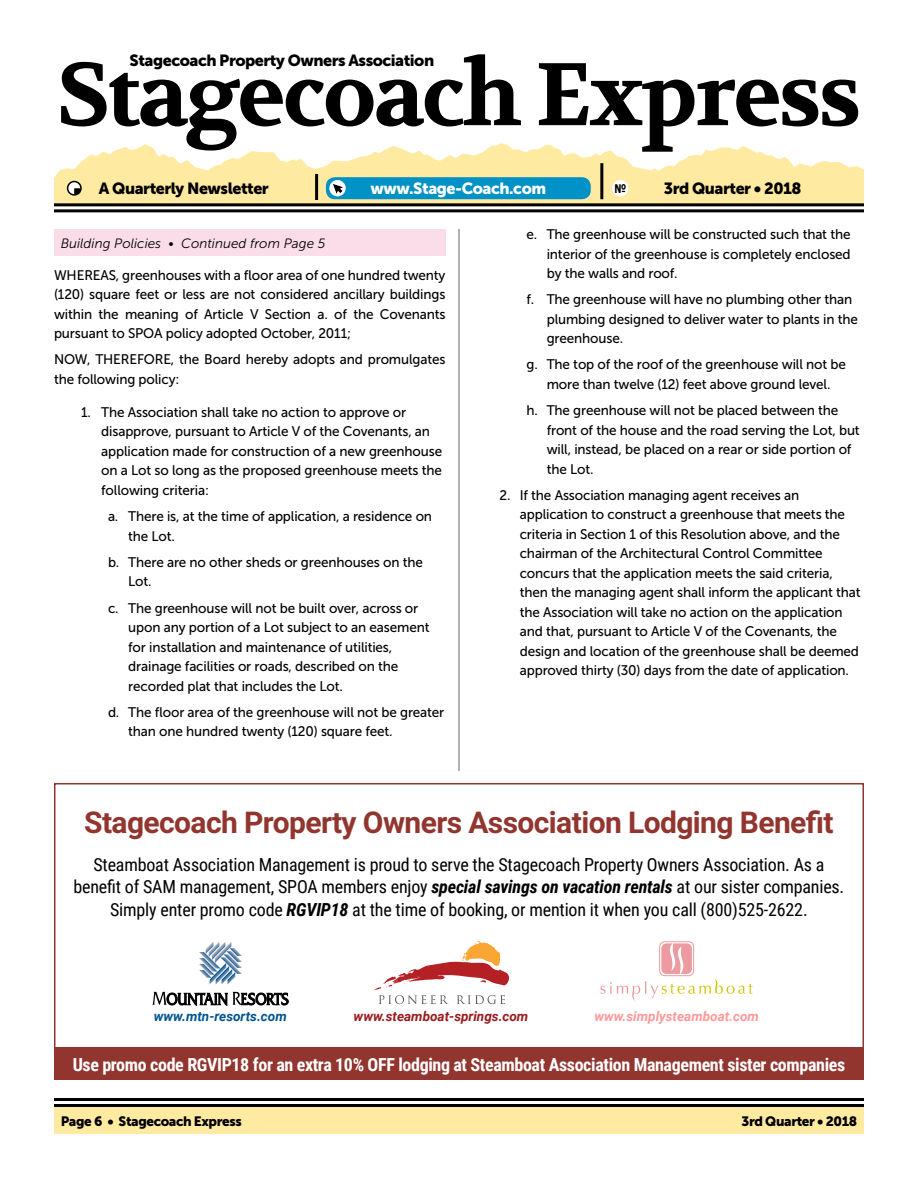
<style>
.page{position:relative;width:918px;height:1188px;background:#fff}
.page>*{position:absolute;margin:0;border:0;box-sizing:border-box;transform-origin:0 0}
.t1{font:700 88.5px "Volkhov";letter-spacing:-.03em;color:#000}
.t2{font:700 30px "Roboto";letter-spacing:-.02em;color:#92352f}
.t3{font:18px/22.5px "Roboto Condensed";letter-spacing:-.01em;color:#000;text-align:center}
.t4{font:700 18px "Roboto Condensed";letter-spacing:-.02em;color:#fff}
.t5{font:16.05px "Museo Sans 900";letter-spacing:-.03em;color:#000}
.t6{font:16.05px "Museo Sans 900";letter-spacing:-.03em;color:#fff}
.t7{font:13.95px/19.5px "Museo Sans 500";letter-spacing:-.01em;color:#000}
.t8{font:13.5px "Museo Sans 900";letter-spacing:-.03em;color:#000}
.t9{font:italic 13.5px "Museo Sans 300";color:#000}
.t10{font:italic 700 13.5px "Roboto";color:#991b1e}
.t11{font:italic 700 13.5px "Roboto";color:#f99}
.t12{font:italic 700 13.5px "Roboto";color:#00548e}
.t13{font:700 11.85px "Tahoma";color:#000;scale:.8 1}
.s1{font-weight:700;font-style:italic}
</style>
<div class="page">
<div style="left:54px;top:1107px;width:810px;height:27px;background:#ffeaa2"></div>
<hr style="left:54px;top:1098px;width:810px;height:3px;background:#000">
<hr style="left:54px;top:1104px;width:810px;height:3px;background:#000">
<svg style="left:54px;top:143px;width:810px;height:60px;fill:#ffeaa2"></svg>
<hr style="left:315px;top:174px;width:3px;height:26px;background:#000">
<hr style="left:600px;top:163px;width:3px;height:36px;background:#000">
<div style="left:68px;top:182px;width:13px;height:13px;background:#fff;border-radius:50%"></div>
<div style="left:67px;top:181px;width:15px;height:15px;border:2px solid #000;border-radius:50%"></div>
<svg style="left:74px;top:188px;width:7px;height:7px"></svg>
<div style="left:614px;top:182px;width:13px;height:13px;background:#fff;border-radius:50%"></div>
<div style="left:612px;top:180px;width:16px;height:16px;border:3px solid #fff;border-radius:50%"></div>
<hr style="left:54px;top:203px;width:810px;height:3px;background:#000">
<hr style="left:54px;top:209px;width:810px;height:3px;background:#000">
<hr style="left:459px;top:229px;width:1px;height:851px;background:#666767">
<div style="left:326px;top:177px;width:265px;height:22px;background:#0091c6;border-radius:9px"></div>
<div style="left:329px;top:180px;width:17px;height:16px;border:3px solid #fff;border-radius:50%"></div>
<svg style="left:331px;top:182px;width:15px;height:14px"></svg>
<div style="left:54px;top:229px;width:392px;height:27px;background:#fbddea"></div>
<div style="left:445px;top:771px;width:27px;height:309px;background:#fff"></div>
<div style="left:54px;top:1048px;width:810px;height:32px;background:#92352f"></div>
<svg style="left:152px;top:992px;width:136px;height:13px"></svg>
<svg style="left:199px;top:942px;width:43px;height:43px"></svg>
<svg style="left:373px;top:941px;width:136px;height:63px"></svg>
<div style="left:659px;top:941px;width:35px;height:35px;border:1px solid #ec9ca0;border-radius:5px"></div>
<svg style="left:600px;top:943px;width:153px;height:58px"></svg>
<h1 class="t1" style="left:57px;top:43px;width:806px">Stagecoach Express</h1>
<p class="t13" style="left:614px;top:180px;width:16px">№</p>
<p class="t5" style="left:130px;top:51px;width:306px">Stagecoach Property Owners Association</p>
<p class="t5" style="left:99px;top:179px;width:172px">A Quarterly Newsletter</p>
<p class="t6" style="left:370px;top:179px;width:177px">www.Stage-Coach.com</p>
<p class="t5" style="left:664px;top:179px;width:139px">3rd Quarter • 2018</p>
<p class="t9" style="left:61px;top:236px;width:266px">Building Policies • Continued from Page 5</p>
<p class="t7" style="left:54px;top:265px;width:393px;text-align:justify">WHEREAS, greenhouses with a floor area of one hundred twenty (120) square feet or less are not considered ancillary buildings within the meaning of Article V Section a. of the Covenants pursuant to SPOA policy adopted October, 2011;</p>
<p class="t7" style="left:54px;top:350px;width:393px">NOW, THEREFORE, the Board hereby adopts and promulgates the following policy:</p>
<p class="t7" style="left:101px;top:402px;width:342px;text-indent:-20px">1. The Association shall take no action to approve or disapprove, pursuant to Article V of the Covenants, an application made for construction of a new greenhouse on a Lot so long as the proposed greenhouse meets the following criteria:</p>
<p class="t7" style="left:128px;top:507px;width:305px;text-indent:-20px">a. There is, at the time of application, a residence on the Lot.</p>
<p class="t7" style="left:128px;top:552px;width:296px;text-indent:-20px">b. There are no other sheds or greenhouses on the<br>Lot.</p>
<p class="t7" style="left:128px;top:598px;width:303px;text-indent:-20px">c. The greenhouse will not be built over, across or upon any portion of a Lot subject to an easement for installation and maintenance of utilities, drainage facilities or roads, described on the recorded plat that includes the Lot.</p>
<p class="t7" style="left:128px;top:702px;width:318px;text-indent:-20px">d. The floor area of the greenhouse will not be greater than one hundred twenty (120) square feet.</p>
<p class="t7" style="left:547px;top:225px;width:305px;text-align:justify;text-indent:-20px">e. The greenhouse will be constructed such that the interior of the greenhouse is completely enclosed by the walls and roof.</p>
<p class="t7" style="left:547px;top:290px;width:313px;text-indent:-20px">f. The greenhouse will have no plumbing other than plumbing designed to deliver water to plants in the greenhouse.</p>
<p class="t7" style="left:526px;top:355px;width:321px;text-align:center">g. The top of the roof of the greenhouse will not be more than twelve (12) feet above ground level.</p>
<p class="t7" style="left:547px;top:401px;width:315px;text-indent:-20px">h. The greenhouse will not be placed between the front of the house and the road serving the Lot, but will, instead, be placed on a rear or side portion of the Lot.</p>
<p class="t7" style="left:520px;top:485px;width:342px;text-indent:-20px">2. If the Association managing agent receives an application to construct a greenhouse that meets the criteria in Section 1 of this Resolution above, and the chairman of the Architectural Control Committee concurs that the application meets the said criteria, then the managing agent shall inform the applicant that the Association will take no action on the application and that, pursuant to Article V of the Covenants, the design and location of the greenhouse shall be deemed approved thirty (30) days from the date of application.</p>
<h2 class="t2" style="left:84px;top:801px;width:751px">Stagecoach Property Owners Association Lodging Benefit</h2>
<p class="t3" style="left:73px;top:852px;width:772px">Steamboat Association Management is proud to serve the Stagecoach Property Owners Association. As a benefit of SAM management, SPOA members enjoy <span class="s1">special savings on vacation rentals</span> at our sister companies.<br>Simply enter promo code <span class="s1">RGVIP18</span> at the time of booking, or mention it when you call (800)525-2622.</p>
<p class="t12" style="left:154px;top:1007px;width:134px">www.mtn-resorts.com</p>
<p class="t10" style="left:354px;top:1007px;width:176px">www.steamboat-springs.com</p>
<p class="t11" style="left:594px;top:1007px;width:166px">www.simplysteamboat.com</p>
<p class="t4" style="left:73px;top:1052px;width:774px">Use promo code RGVIP18 for an extra 10% OFF lodging at Steamboat Association Management sister companies</p>
<p class="t8" style="left:61px;top:1113px;width:182px">Page 6 • Stagecoach Express</p>
<p class="t8" style="left:742px;top:1113px;width:117px">3rd Quarter • 2018</p>
</div>
